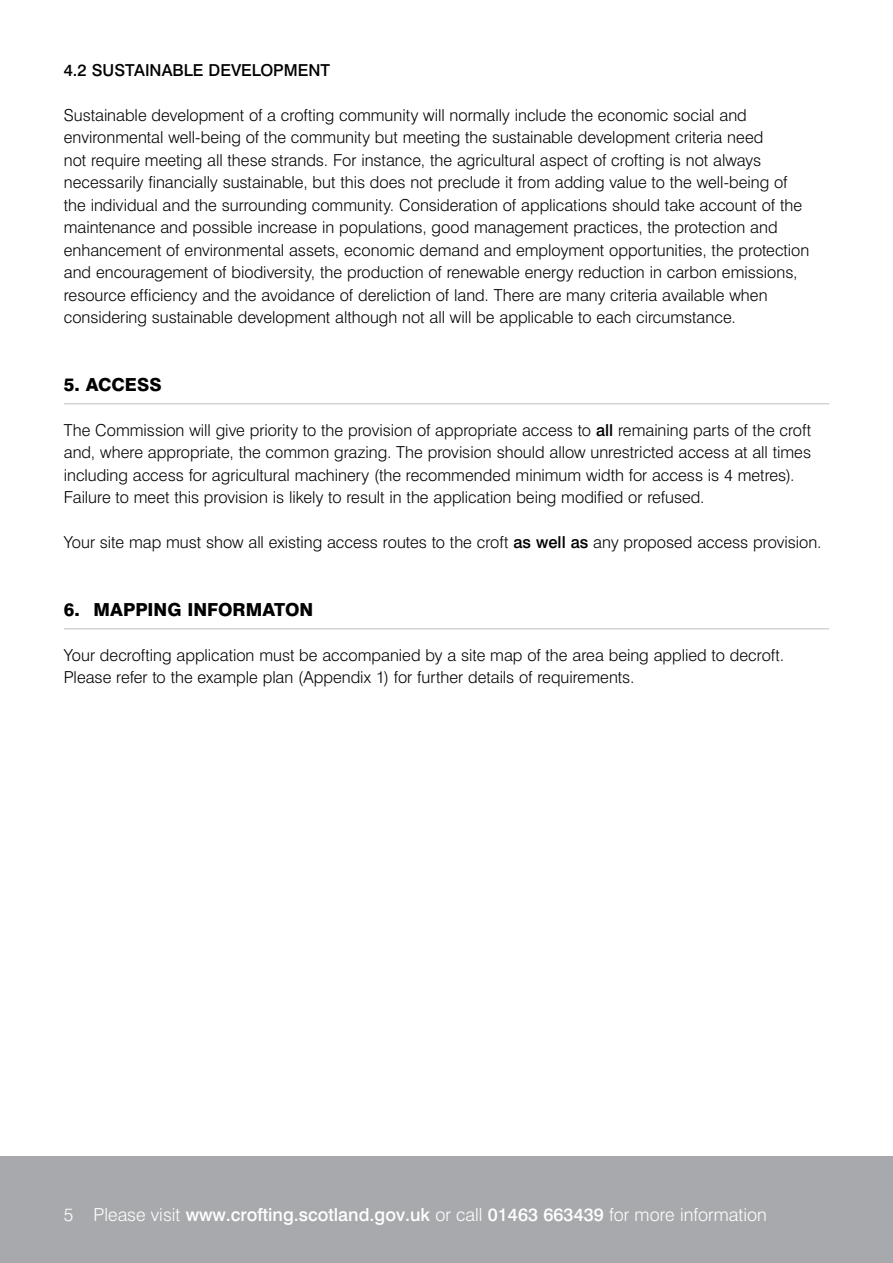
<style>
.page{position:relative;width:893px;height:1263px;background:#fff}
.page>*{position:absolute;margin:0;border:0;box-sizing:border-box;transform-origin:0 0}
.t1{font:500 18px "Swiss 721 BT";color:#fff}
.t2{font:800 18px "Swiss 721 BT";color:#000}
.t3{font:300 16.5px/22.5px "Swiss 721 BT";color:#000}
.t4{font:500 16.5px "Swiss 721 BT";color:#000}
.s1{font-weight:500}
.s2{font-weight:300}
</style>
<div class="page">
<div style="left:0;top:1157px;width:893px;height:106px;background:#a7a9ac"></div>
<hr style="left:64px;top:403px;width:765px;height:1px;background:#bcbec0">
<hr style="left:64px;top:628px;width:765px;height:1px;background:#bcbec0">
<p class="t4" style="left:64px;top:60px;width:268px">4.2 SUSTAINABLE DEVELOPMENT</p>
<p class="t3" style="left:64px;top:103px;width:747px">Sustainable development of a crofting community will normally include the economic social and environmental well-being of the community but meeting the sustainable development criteria need<br>not require meeting all these strands. For instance, the agricultural aspect of crofting is not always necessarily financially sustainable, but this does not preclude it from adding value to the well-being of the individual and the surrounding community. Consideration of applications should take account of the maintenance and possible increase in populations, good management practices, the protection and enhancement of environmental assets, economic demand and employment opportunities, the protection and encouragement of biodiversity, the production of renewable energy reduction in carbon emissions, resource efficiency and the avoidance of dereliction of land. There are many criteria available when considering sustainable development although not all will be applicable to each circumstance.</p>
<p class="t2" style="left:64px;top:373px;width:99px">5. ACCESS</p>
<p class="t3" style="left:64px;top:418px;width:749px">The Commission will give priority to the provision of appropriate access to <span class="s1">all</span> remaining parts of the croft and, where appropriate, the common grazing. The provision should allow unrestricted access at all times including access for agricultural machinery (the recommended minimum width for access is 4 metres).<br>Failure to meet this provision is likely to result in the application being modified or refused.</p>
<p class="t3" style="left:64px;top:531px;width:759px">Your site map must show all existing access routes to the croft <span class="s1">as well as</span> any proposed access provision.</p>
<p class="t2" style="left:64px;top:598px;width:251px">6. MAPPING INFORMATON</p>
<p class="t3" style="left:64px;top:643px;width:722px">Your decrofting application must be accompanied by a site map of the area being applied to decroft.<br>Please refer to the example plan (Appendix 1) for further details of requirements.</p>
<p class="t1" style="left:64px;top:1203px;width:704px"><span class="s2">5 Please visit</span> www.crofting.scotland.gov.uk <span class="s2">or call</span> 01463 663439 <span class="s2">for more information</span></p>
</div>
